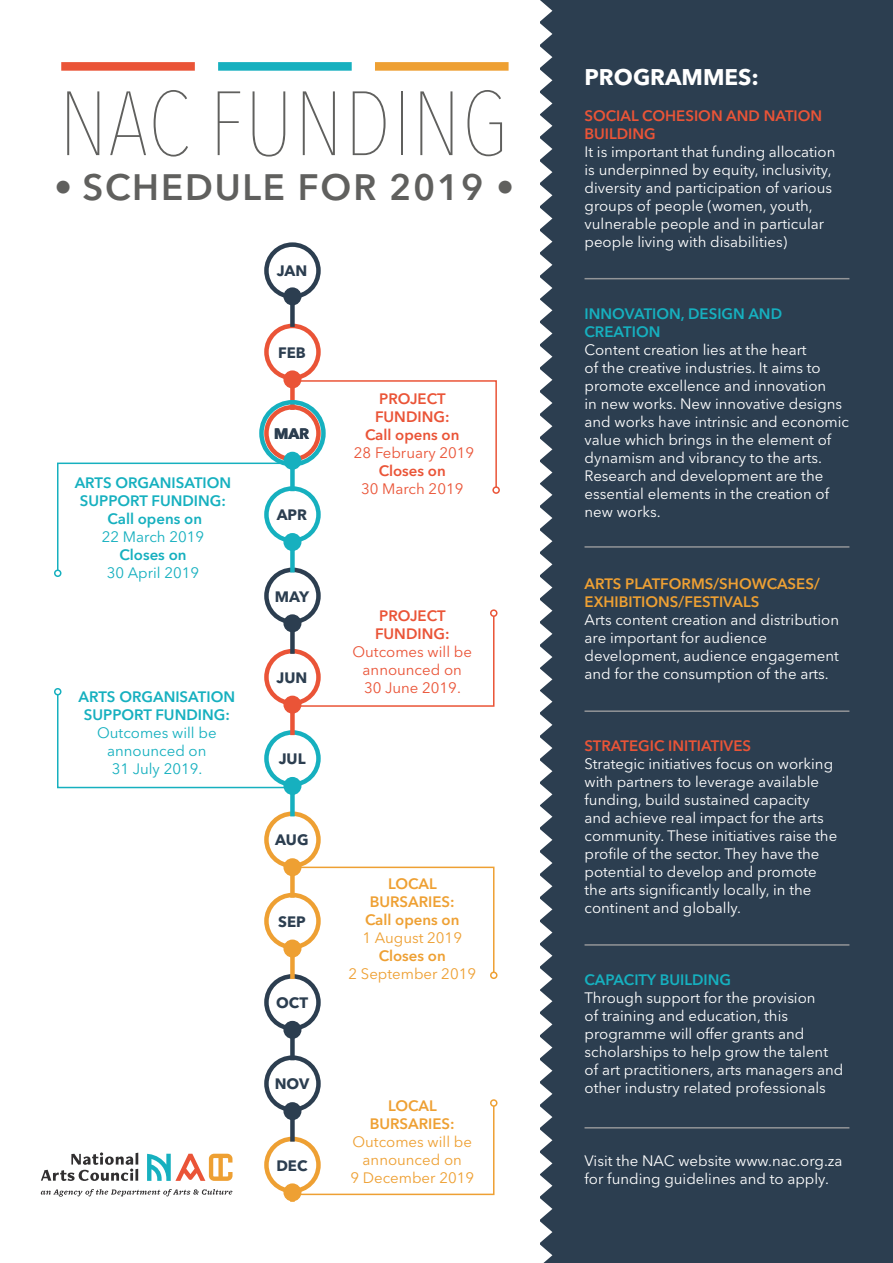
<style>
.page{position:relative;width:893px;height:1263px;background:#fff}
.page>*{position:absolute;margin:0;border:0;box-sizing:border-box;transform-origin:0 0}
.t1{font:200 condensed 90px "Avenir Next LT Pro";letter-spacing:.02em;color:#60605e}
.t2{font:600 36.45px "Avenir Next LT Pro";letter-spacing:.05em;color:#60605e}
.t3{font:700 22.5px "Avenir Next LT Pro";color:#fff}
.t4{font:15px/18px "Avenir Next LT Pro";color:#fff}
.t5{font:600 15px/18px "Avenir Next LT Pro";color:#16b0bf;text-align:center}
.t6{font:600 15px/18px "Avenir Next LT Pro";color:#eea033}
.t7{font:600 15px/18px "Avenir Next LT Pro";color:#ea5437}
.t8{font:15px/18px "Avenir Next LT Pro";color:#ea5437;text-align:center}
.t9{font:15px/18px "Avenir Next LT Pro";color:#eea033;text-align:center}
.t10{font:15px/18px "Avenir Next LT Pro";color:#16b0bf;text-align:center}
.t11{font:700 15px "Avenir Next LT Pro";color:#2c3e50}
.s1{font-weight:200;font-stretch:condensed}
.s2{font-weight:400}
.s3{font-weight:600}
</style>
<div class="page">
<div style="left:541px;top:0;width:352px;height:1263px;background:#2c3e50"></div>
<div style="left:61px;top:62px;width:134px;height:9px;background:#ea5437"></div>
<div style="left:218px;top:62px;width:134px;height:9px;background:#16b0bf"></div>
<div style="left:375px;top:62px;width:134px;height:9px;background:#eea033"></div>
<div style="left:264px;top:242px;width:57px;height:57px;border:4px solid #2c3e50;border-radius:50%"></div>
<div style="left:264px;top:324px;width:57px;height:56px;border:4px solid #ea5437;border-radius:50%"></div>
<div style="left:264px;top:568px;width:57px;height:56px;border:4px solid #2c3e50;border-radius:50%"></div>
<div style="left:264px;top:811px;width:57px;height:57px;border:4px solid #eea033;border-radius:50%"></div>
<div style="left:264px;top:893px;width:57px;height:56px;border:4px solid #eea033;border-radius:50%"></div>
<div style="left:264px;top:974px;width:57px;height:57px;border:4px solid #2c3e50;border-radius:50%"></div>
<div style="left:264px;top:1055px;width:57px;height:57px;border:4px solid #2c3e50;border-radius:50%"></div>
<div style="left:264px;top:1137px;width:57px;height:56px;border:4px solid #eea033;border-radius:50%"></div>
<div style="left:290px;top:296px;width:5px;height:31px;background:#2c3e50"></div>
<div style="left:283px;top:287px;width:18px;height:18px;background:#2c3e50;border-radius:50%"></div>
<div style="left:283px;top:370px;width:18px;height:18px;background:#ea5437;border-radius:50%"></div>
<div style="left:290px;top:786px;width:5px;height:30px;background:#16b0bf"></div>
<div style="left:283px;top:777px;width:18px;height:18px;background:#16b0bf;border-radius:50%"></div>
<div style="left:283px;top:858px;width:18px;height:18px;background:#eea033;border-radius:50%"></div>
<div style="left:290px;top:948px;width:5px;height:31px;background:#eea033"></div>
<div style="left:283px;top:939px;width:18px;height:18px;background:#eea033;border-radius:50%"></div>
<div style="left:290px;top:1030px;width:5px;height:30px;background:#2c3e50"></div>
<div style="left:283px;top:1021px;width:18px;height:18px;background:#2c3e50;border-radius:50%"></div>
<svg style="left:290px;top:1120px;width:1px;height:21px"></svg>
<div style="left:283px;top:1102px;width:18px;height:18px;background:#2c3e50;border-radius:50%"></div>
<div style="left:54px;top:569px;width:8px;height:8px;border:2px solid #16b0bf;border-radius:50%"></div>
<hr style="left:584px;top:278px;width:265px;height:1px;background:#939598">
<hr style="left:584px;top:546px;width:265px;height:2px;background:#939598">
<hr style="left:584px;top:710px;width:265px;height:2px;background:#939598">
<hr style="left:584px;top:944px;width:265px;height:2px;background:#939598">
<hr style="left:584px;top:1127px;width:265px;height:1px;background:#939598">
<svg style="left:56px;top:379px;width:441px;height:193px"></svg>
<div style="left:492px;top:486px;width:8px;height:8px;border:2px solid #ea5437;border-radius:50%"></div>
<div style="left:490px;top:609px;width:7px;height:8px;border:2px solid #ea5437;border-radius:50%"></div>
<svg style="left:56px;top:615px;width:439px;height:174px"></svg>
<div style="left:54px;top:688px;width:8px;height:7px;border:2px solid #16b0bf;border-radius:50%"></div>
<svg style="left:290px;top:866px;width:205px;height:108px"></svg>
<div style="left:490px;top:971px;width:7px;height:8px;border:2px solid #eea033;border-radius:50%"></div>
<svg style="left:291px;top:1104px;width:204px;height:92px"></svg>
<div style="left:490px;top:1099px;width:7px;height:8px;border:2px solid #eea033;border-radius:50%"></div>
<div style="left:283px;top:1183px;width:18px;height:18px;background:#eea033;border-radius:50%"></div>
<svg style="left:540px;top:0;width:12px;height:1263px"></svg>
<svg style="left:147px;top:1154px;width:86px;height:27px"></svg>
<svg style="left:41px;top:1152px;width:97px;height:29px"></svg>
<svg style="left:41px;top:1189px;width:191px;height:7px"></svg>
<p class="t1" style="left:59px;top:70px;width:451px">NAC FUNDING</p>
<p class="t2" style="left:54px;top:165px;width:462px"><span class="s1">•</span> SCHEDULE FOR 2019 •</p>
<p class="t11" style="left:277px;top:262px;width:32px">JAN</p>
<p class="t5" style="left:75px;top:473px;width:158px">ARTS ORGANISATION<br>SUPPORT FUNDING:</p>
<p class="t5" style="left:102px;top:509px;width:104px">Call opens on<br><span class="s2">22 March 2019</span></p>
<p class="t10" style="left:107px;top:545px;width:94px"><span class="s3">Closes on<br></span>30 April 2019</p>
<p class="t5" style="left:79px;top:687px;width:158px">ARTS ORGANISATION<br>SUPPORT FUNDING:</p>
<p class="t10" style="left:97px;top:723px;width:121px">Outcomes will be announced on</p>
<p class="t10" style="left:112px;top:759px;width:92px">31 July 2019.</p>
<p class="t11" style="left:278px;top:343px;width:29px">FEB</p>
<p class="t11" style="left:274px;top:424px;width:37px">MAR</p>
<p class="t11" style="left:277px;top:506px;width:32px">APR</p>
<p class="t11" style="left:275px;top:587px;width:36px">MAY</p>
<p class="t11" style="left:277px;top:668px;width:32px">JUN</p>
<p class="t11" style="left:279px;top:750px;width:28px">JUL</p>
<p class="t11" style="left:275px;top:831px;width:35px">AUG</p>
<p class="t11" style="left:278px;top:912px;width:29px">SEP</p>
<p class="t11" style="left:276px;top:993px;width:33px">OCT</p>
<p class="t11" style="left:275px;top:1075px;width:36px">NOV</p>
<p class="t11" style="left:276px;top:1156px;width:33px">DEC</p>
<p class="t7" style="left:379px;top:389px;width:68px">PROJECT</p>
<p class="t7" style="left:375px;top:407px;width:76px">FUNDING:</p>
<p class="t7" style="left:365px;top:425px;width:96px">Call opens on</p>
<p class="t8" style="left:354px;top:444px;width:122px">28 February 2019</p>
<p class="t8" style="left:361px;top:462px;width:104px"><span class="s3">Closes on<br></span>30 March 2019</p>
<p class="t7" style="left:379px;top:606px;width:68px">PROJECT</p>
<p class="t7" style="left:375px;top:624px;width:76px">FUNDING:</p>
<p class="t8" style="left:352px;top:642px;width:121px">Outcomes will be</p>
<p class="t8" style="left:363px;top:660px;width:101px">announced on</p>
<p class="t8" style="left:364px;top:678px;width:98px">30 June 2019.</p>
<p class="t6" style="left:388px;top:874px;width:50px">LOCAL</p>
<p class="t6" style="left:370px;top:892px;width:86px">BURSARIES:</p>
<p class="t6" style="left:365px;top:910px;width:96px">Call opens on</p>
<p class="t9" style="left:362px;top:928px;width:101px">1 August 2019</p>
<p class="t6" style="left:379px;top:946px;width:69px">Closes on</p>
<p class="t9" style="left:348px;top:964px;width:129px">2 September 2019</p>
<p class="t6" style="left:388px;top:1096px;width:50px">LOCAL</p>
<p class="t6" style="left:370px;top:1114px;width:86px">BURSARIES:</p>
<p class="t9" style="left:352px;top:1132px;width:121px">Outcomes will be announced on</p>
<p class="t9" style="left:350px;top:1168px;width:125px">9 December 2019</p>
<p class="t3" style="left:584px;top:64px;width:176px">PROGRAMMES:</p>
<p class="t7" style="left:584px;top:107px;width:239px">SOCIAL COHESION AND NATION<br>BUILDING</p>
<p class="t4" style="left:584px;top:143px;width:252px">It is important that funding allocation is underpinned by equity, inclusivity, diversity and participation of various groups of people (women, youth, vulnerable people and in particular people living with disabilities)</p>
<p class="t5" style="left:584px;top:305px;width:199px;text-align:left">INNOVATION, DESIGN AND<br>CREATION</p>
<p class="t4" style="left:584px;top:341px;width:266px">Content creation lies at the heart<br>of the creative industries. It aims to promote excellence and innovation<br>in new works. New innovative designs and works have intrinsic and economic value which brings in the element of dynamism and vibrancy to the arts.<br>Research and development are the essential elements in the creation of new works.</p>
<p class="t6" style="left:584px;top:575px;width:237px">ARTS PLATFORMS/SHOWCASES/<br>EXHIBITIONS/FESTIVALS</p>
<p class="t4" style="left:584px;top:611px;width:256px">Arts content creation and distribution are important for audience development, audience engagement and for the consumption of the arts.</p>
<p class="t7" style="left:584px;top:737px;width:168px">STRATEGIC INITIATIVES</p>
<p class="t4" style="left:584px;top:755px;width:254px">Strategic initiatives focus on working with partners to leverage available funding, build sustained capacity and achieve real impact for the arts community. These initiatives raise the profile of the sector. They have the potential to develop and promote the arts significantly locally, in the continent and globally.</p>
<p class="t5" style="left:584px;top:971px;width:148px">CAPACITY BUILDING</p>
<p class="t4" style="left:584px;top:989px;width:260px">Through support for the provision<br>of training and education, this programme will offer grants and scholarships to help grow the talent of art practitioners, arts managers and other industry related professionals</p>
<p class="t4" style="left:584px;top:1151px;width:259px">Visit the NAC website www.nac.org.za for funding guidelines and to apply.</p>
</div>
